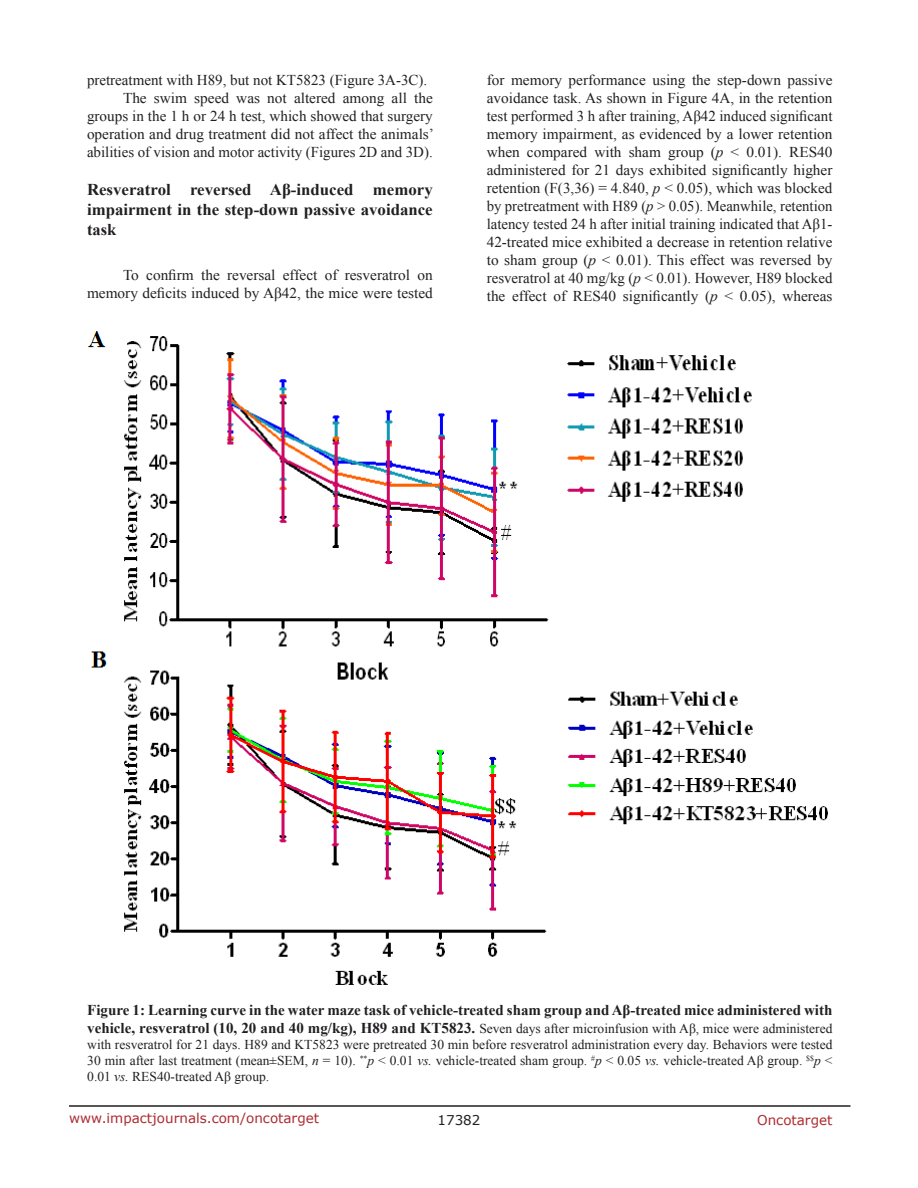
<style>
.page{position:relative;width:918px;height:1188px;background:#fff}
.page>*{position:absolute;margin:0;border:0;box-sizing:border-box;transform-origin:0 0}
.SubHeading{font:700 16.5px/19.8px "Times New Roman";color:#221f22;text-align:justify}
.BodyText{font:15px/18px "Times New Roman";color:#221f22;text-align:justify}
.FigureText{font:700 15px "Times New Roman";color:#221f22}
.FigureText-2{font:13.5px/16.2px "Times New Roman";color:#221f22;text-align:justify}
.t1{font:13.5px "Verdana";color:#ac2b31}
.t2{font:13.5px "Verdana";color:#221f22}
.s1{font-style:italic}
.s2{font-weight:700;font-size:15px}
</style>
<div class="page">
<hr style="left:69px;top:1105px;width:781px;height:2px;background:#231f20">
<img style="left:87px;top:331px;width:741px;height:654px">
<p class="BodyText" style="left:87px;top:71px;width:342px">pretreatment with H89, but not KT5823 (Figure 3A-3C).</p>
<p class="BodyText" style="left:87px;top:89px;width:348px;text-indent:36px">The swim speed was not altered among all the groups in the 1 h or 24 h test, which showed that surgery operation and drug treatment did not affect the animals’ abilities of vision and motor activity (Figures 2D and 3D).</p>
<p class="SubHeading" style="left:87px;top:179px;width:347px">Resveratrol reversed Aβ-induced memory impairment in the step-down passive avoidance task</p>
<p class="BodyText" style="left:87px;top:266px;width:347px;text-align:right">To confirm the reversal effect of resveratrol on memory deficits induced by Aβ42, the mice were tested</p>
<p class="BodyText" style="left:487px;top:71px;width:347px">for memory performance using the step-down passive avoidance task. As shown in Figure 4A, in the retention test performed 3 h after training, Aβ42 induced significant memory impairment, as evidenced by a lower retention when compared with sham group (<span class="s1">p</span> &lt; 0.01). RES40 administered for 21 days exhibited significantly higher retention (F(3,36) = 4.840, <span class="s1">p</span> &lt; 0.05), which was blocked by pretreatment with H89 (<span class="s1">p</span> &gt; 0.05). Meanwhile, retention latency tested 24 h after initial training indicated that Aβ1- 42-treated mice exhibited a decrease in retention relative to sham group (<span class="s1">p</span> &lt; 0.01). This effect was reversed by resveratrol at 40 mg/kg (<span class="s1">p</span> &lt; 0.01). However, H89 blocked the effect of RES40 significantly (<span class="s1">p</span> &lt; 0.05), whereas</p>
<p class="FigureText" style="left:87px;top:999px;width:747px">Figure 1: Learning curve in the water maze task of vehicle-treated sham group and Aβ-treated mice administered with</p>
<p class="FigureText-2" style="left:87px;top:1020px;width:747px"><span class="s2">vehicle, resveratrol (10, 20 and 40 mg/kg), H89 and KT5823.</span> Seven days after microinfusion with Aβ, mice were administered with resveratrol for 21 days. H89 and KT5823 were pretreated 30 min before resveratrol administration every day. Behaviors were tested 30 min after last treatment (mean±SEM, <span class="s1">n</span> = 10). <sup>**</sup><span class="s1">p</span> &lt; 0.01 <span class="s1">vs.</span> vehicle-treated sham group. <sup>#</sup><span class="s1">p</span> &lt; 0.05 <span class="s1">vs.</span> vehicle-treated Aβ group. <sup>$$</sup><span class="s1">p</span> &lt; 0.01 <span class="s1">vs.</span> RES40-treated Aβ group.</p>
<p class="t1" style="left:69px;top:1109px;width:252px">www.impactjournals.com/oncotarget</p>
<p class="t2" style="left:438px;top:1111px;width:44px">17382</p>
<p class="t1" style="left:757px;top:1111px;width:77px">Oncotarget</p>
</div>
